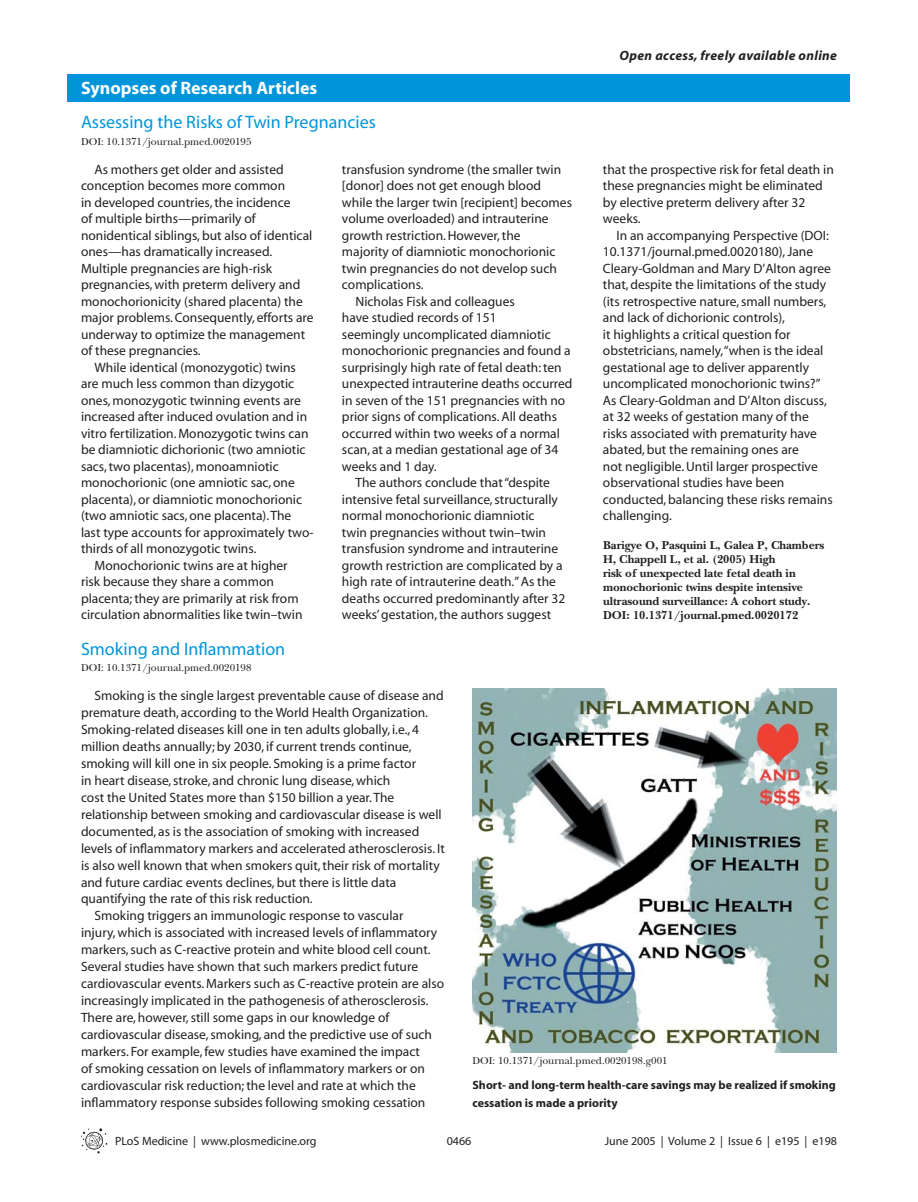
<style>
.page{position:relative;width:918px;height:1202px;background:#fff}
.page>*{position:absolute;margin:0;border:0;box-sizing:border-box;transform-origin:0 0}
.t1{font:18px "Myriad";color:#0095da}
.t2{font:700 18px "Myriad";color:#fff}
.t3{font:13.5px/16.5px "Myriad";color:#231f20}
.t4{font:italic 700 13.5px "Myriad";letter-spacing:.025em;color:#231f20}
.t5{font:700 12px/14px "PLB Iserif";color:#231f20}
.t6{font:700 12px/18px "Myriad";color:#231f20}
.t7{font:12px "Myriad";color:#231f20}
.t8{font:500 10.5px "PLB Iserif";color:#231f20}
</style>
<div class="page">
<svg style="left:81px;top:1128px;width:26px;height:25px"></svg>
<div style="left:68px;top:74px;width:782px;height:27px;background:#0095da"></div>
<img style="left:472px;top:688px;width:364px;height:364px">
<h1 class="t2" style="left:81px;top:81px;width:238px">Synopses of Research Articles</h1>
<h1 class="t1" style="left:81px;top:115px;width:296px">Assessing the Risks of Twin Pregnancies</h1>
<p class="t8" style="left:81px;top:137px;width:172px">DOI: 10.1371/journal.pmed.0020195</p>
<p class="t3" style="left:81px;top:162px;width:234px;text-indent:14px">As mothers get older and assisted conception becomes more common<br>in developed countries, the incidence<br>of multiple births—primarily of nonidentical siblings, but also of identical ones—has dramatically increased.<br>Multiple pregnancies are high-risk pregnancies, with preterm delivery and monochorionicity (shared placenta) the major problems. Consequently, efforts are underway to optimize the management of these pregnancies.</p>
<p class="t3" style="left:94px;top:360px;width:203px">While identical (monozygotic) twins</p>
<p class="t3" style="left:81px;top:376px;width:215px">are much less common than dizygotic</p>
<p class="t3" style="left:81px;top:393px;width:222px">ones, monozygotic twinning events are</p>
<p class="t3" style="left:81px;top:409px;width:228px">increased after induced ovulation and in</p>
<p class="t3" style="left:81px;top:426px;width:229px">vitro fertilization. Monozygotic twins can</p>
<p class="t3" style="left:81px;top:442px;width:226px">be diamniotic dichorionic (two amniotic</p>
<p class="t3" style="left:81px;top:459px;width:199px">sacs, two placentas), monoamniotic</p>
<p class="t3" style="left:81px;top:475px;width:215px">monochorionic (one amniotic sac, one</p>
<p class="t3" style="left:81px;top:492px;width:223px">placenta), or diamniotic monochorionic</p>
<p class="t3" style="left:81px;top:508px;width:212px">(two amniotic sacs, one placenta). The</p>
<p class="t3" style="left:81px;top:525px;width:234px">last type accounts for approximately two-</p>
<p class="t3" style="left:81px;top:541px;width:177px">thirds of all monozygotic twins.</p>
<p class="t3" style="left:94px;top:558px;width:195px">Monochorionic twins are at higher</p>
<p class="t3" style="left:81px;top:574px;width:194px">risk because they share a common</p>
<p class="t3" style="left:81px;top:591px;width:219px">placenta; they are primarily at risk from</p>
<p class="t3" style="left:81px;top:607px;width:223px">circulation abnormalities like twin–twin</p>
<h1 class="t1" style="left:81px;top:642px;width:206px">Smoking and Inflammation</h1>
<p class="t8" style="left:81px;top:663px;width:172px">DOI: 10.1371/journal.pmed.0020198</p>
<p class="t3" style="left:342px;top:162px;width:221px">transfusion syndrome (the smaller twin</p>
<p class="t3" style="left:342px;top:178px;width:201px">[donor] does not get enough blood</p>
<p class="t3" style="left:342px;top:195px;width:232px">while the larger twin [recipient] becomes</p>
<p class="t3" style="left:342px;top:211px;width:208px">volume overloaded) and intrauterine</p>
<p class="t3" style="left:342px;top:228px;width:180px">growth restriction. However, the</p>
<p class="t3" style="left:342px;top:244px;width:215px">majority of diamniotic monochorionic</p>
<p class="t3" style="left:342px;top:261px;width:216px">twin pregnancies do not develop such</p>
<p class="t3" style="left:342px;top:277px;width:83px">complications.</p>
<p class="t3" style="left:355px;top:294px;width:161px">Nicholas Fisk and colleagues</p>
<p class="t3" style="left:342px;top:310px;width:156px">have studied records of 151</p>
<p class="t3" style="left:342px;top:327px;width:210px">seemingly uncomplicated diamniotic</p>
<p class="t3" style="left:342px;top:343px;width:230px">monochorionic pregnancies and found a</p>
<p class="t3" style="left:342px;top:360px;width:221px">surprisingly high rate of fetal death: ten</p>
<p class="t3" style="left:342px;top:376px;width:232px">unexpected intrauterine deaths occurred</p>
<p class="t3" style="left:342px;top:393px;width:225px">in seven of the 151 pregnancies with no</p>
<p class="t3" style="left:342px;top:409px;width:217px">prior signs of complications. All deaths</p>
<p class="t3" style="left:342px;top:426px;width:219px">occurred within two weeks of a normal</p>
<p class="t3" style="left:342px;top:442px;width:218px">scan, at a median gestational age of 34</p>
<p class="t3" style="left:342px;top:459px;width:96px">weeks and 1 day.</p>
<p class="t3" style="left:355px;top:475px;width:196px">The authors conclude that “despite</p>
<p class="t3" style="left:342px;top:492px;width:217px">intensive fetal surveillance, structurally</p>
<p class="t3" style="left:342px;top:508px;width:194px">normal monochorionic diamniotic</p>
<p class="t3" style="left:342px;top:525px;width:206px">twin pregnancies without twin–twin</p>
<p class="t3" style="left:342px;top:541px;width:218px">transfusion syndrome and intrauterine</p>
<p class="t3" style="left:342px;top:558px;width:222px">growth restriction are complicated by a</p>
<p class="t3" style="left:342px;top:574px;width:215px">high rate of intrauterine death.” As the</p>
<p class="t3" style="left:342px;top:591px;width:225px">deaths occurred predominantly after 32</p>
<p class="t3" style="left:342px;top:607px;width:211px">weeks’ gestation, the authors suggest</p>
<p class="t4" style="left:620px;top:51px;width:219px">Open access, freely available online</p>
<p class="t3" style="left:603px;top:162px;width:232px">that the prospective risk for fetal death in these pregnancies might be eliminated by elective preterm delivery after 32 weeks.</p>
<p class="t3" style="left:603px;top:228px;width:231px;text-indent:14px">In an accompanying Perspective (DOI:<br>10.1371/journal.pmed.0020180), Jane Cleary-Goldman and Mary D’Alton agree that, despite the limitations of the study (its retrospective nature, small numbers, and lack of dichorionic controls),<br>it highlights a critical question for obstetricians, namely, “when is the ideal gestational age to deliver apparently uncomplicated monochorionic twins?” As Cleary-Goldman and D’Alton discuss, at 32 weeks of gestation many of the risks associated with prematurity have abated, but the remaining ones are<br>not negligible. Until larger prospective observational studies have been conducted, balancing these risks remains challenging.</p>
<p class="t5" style="left:603px;top:540px;width:223px">Barigye O, Pasquini L, Galea P, Chambers H, Chappell L, et al. (2005) High<br>risk of unexpected late fetal death in monochorionic twins despite intensive ultrasound surveillance: A cohort study.<br>DOI: 10.1371/journal.pmed.0020172</p>
<p class="t3" style="left:94px;top:688px;width:351px">Smoking is the single largest preventable cause of disease and</p>
<p class="t3" style="left:81px;top:705px;width:349px">premature death, according to the World Health Organization.</p>
<p class="t3" style="left:81px;top:722px;width:340px">Smoking-related diseases kill one in ten adults globally, i.e., 4</p>
<p class="t3" style="left:81px;top:739px;width:332px">million deaths annually; by 2030, if current trends continue,</p>
<p class="t3" style="left:81px;top:756px;width:337px">smoking will kill one in six people. Smoking is a prime factor</p>
<p class="t3" style="left:81px;top:773px;width:311px">in heart disease, stroke, and chronic lung disease, which</p>
<p class="t3" style="left:81px;top:790px;width:315px">cost the United States more than $150 billion a year. The</p>
<p class="t3" style="left:81px;top:807px;width:362px">relationship between smoking and cardiovascular disease is well</p>
<p class="t3" style="left:81px;top:824px;width:340px">documented, as is the association of smoking with increased</p>
<p class="t3" style="left:81px;top:841px;width:365px">levels of inflammatory markers and accelerated atherosclerosis. It</p>
<p class="t3" style="left:81px;top:857px;width:360px">is also well known that when smokers quit, their risk of mortality</p>
<p class="t3" style="left:81px;top:874px;width:317px">and future cardiac events declines, but there is little data</p>
<p class="t3" style="left:81px;top:891px;width:233px">quantifying the rate of this risk reduction.</p>
<p class="t3" style="left:94px;top:908px;width:310px">Smoking triggers an immunologic response to vascular</p>
<p class="t3" style="left:81px;top:925px;width:358px">injury, which is associated with increased levels of inflammatory</p>
<p class="t3" style="left:81px;top:942px;width:351px">markers, such as C-reactive protein and white blood cell count.</p>
<p class="t3" style="left:81px;top:959px;width:339px">Several studies have shown that such markers predict future</p>
<p class="t3" style="left:81px;top:976px;width:365px">cardiovascular events. Markers such as C-reactive protein are also</p>
<p class="t3" style="left:81px;top:993px;width:349px">increasingly implicated in the pathogenesis of atherosclerosis.</p>
<p class="t3" style="left:81px;top:1010px;width:310px">There are, however, still some gaps in our knowledge of</p>
<p class="t3" style="left:81px;top:1027px;width:353px">cardiovascular disease, smoking, and the predictive use of such</p>
<p class="t3" style="left:81px;top:1044px;width:341px">markers. For example, few studies have examined the impact</p>
<p class="t3" style="left:81px;top:1061px;width:346px">of smoking cessation on levels of inflammatory markers or on</p>
<p class="t3" style="left:81px;top:1078px;width:336px">cardiovascular risk reduction; the level and rate at which the</p>
<p class="t3" style="left:81px;top:1095px;width:346px">inflammatory response subsides following smoking cessation</p>
<p class="t8" style="left:472px;top:1056px;width:197px">DOI: 10.1371/journal.pmed.0020198.g001</p>
<p class="t6" style="left:472px;top:1077px;width:365px">Short- and long-term health-care savings may be realized if smoking cessation is made a priority</p>
<p class="t7" style="left:115px;top:1136px;width:203px">PLoS Medicine | www.plosmedicine.org</p>
<p class="t7" style="left:447px;top:1136px;width:26px">0466</p>
<p class="t7" style="left:605px;top:1136px;width:234px">June 2005 | Volume 2 | Issue 6 | e195 | e198</p>
</div>
